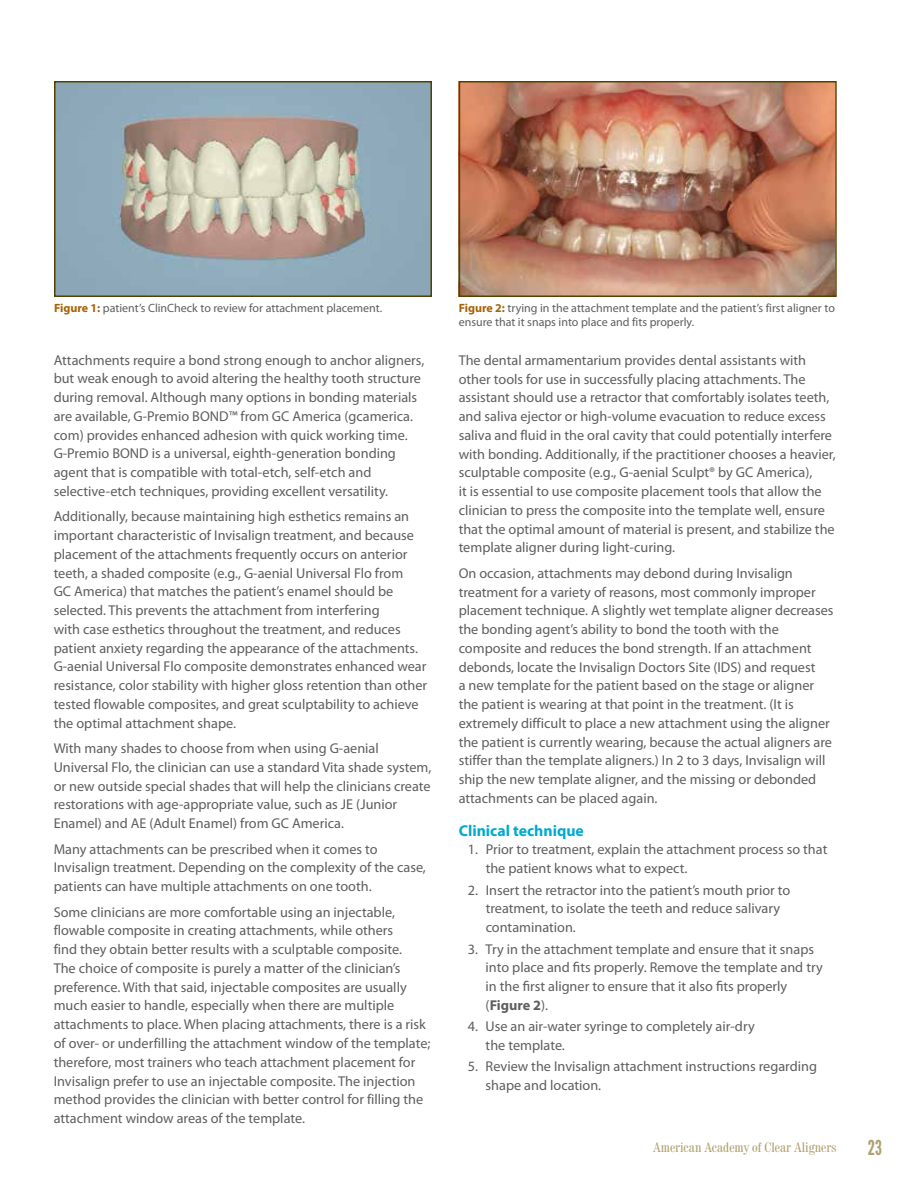
<style>
.page{position:relative;width:918px;height:1188px;background:#fff}
.page>*{position:absolute;margin:0;border:0;box-sizing:border-box;transform-origin:0 0}
.t1{font:20.55px "League Gothic";color:#b1a170}
.t2{font:700 15.75px "Myriad Pro";color:#00aad1}
.t3{font:14.25px/18.8px "Myriad Pro";color:#5d5e5e}
.t4{font:13.5px "Century 725 Condensed BT";color:#b1a170}
.t5{font:12px/14.2px "Myriad Pro";color:#5d5e5e}
.s1{font-weight:700;color:#a76207}
.s2{font-weight:700}
</style>
<div class="page">
<img style="left:57px;top:84px;width:372px;height:210px">
<div style="left:54px;top:81px;width:378px;height:216px;border:2px solid #534100"></div>
<img style="left:462px;top:84px;width:372px;height:210px">
<div style="left:459px;top:81px;width:378px;height:216px;border:2px solid #534100"></div>
<p class="t5" style="left:54px;top:301px;width:330px"><span class="s1">Figure 1:</span> patient’s ClinCheck to review for attachment placement.</p>
<p class="t5" style="left:459px;top:301px;width:378px"><span class="s1">Figure 2:</span> trying in the attachment template and the patient’s first aligner to ensure that it snaps into place and fits properly.</p>
<p class="t3" style="left:54px;top:350px;width:372px">Attachments require a bond strong enough to anchor aligners, but weak enough to avoid altering the healthy tooth structure during removal. Although many options in bonding materials are available, G-Premio BOND™ from GC America (gcamerica. com) provides enhanced adhesion with quick working time.<br>G-Premio BOND is a universal, eighth-generation bonding agent that is compatible with total-etch, self-etch and selective-etch techniques, providing excellent versatility.</p>
<p class="t3" style="left:54px;top:507px;width:375px">Additionally, because maintaining high esthetics remains an important characteristic of Invisalign treatment, and because placement of the attachments frequently occurs on anterior teeth, a shaded composite (e.g., G-aenial Universal Flo from<br>GC America) that matches the patient’s enamel should be selected. This prevents the attachment from interfering<br>with case esthetics throughout the treatment, and reduces patient anxiety regarding the appearance of the attachments.<br>G-aenial Universal Flo composite demonstrates enhanced wear resistance, color stability with higher gloss retention than other tested flowable composites, and great sculptability to achieve the optimal attachment shape.</p>
<p class="t3" style="left:54px;top:739px;width:379px">With many shades to choose from when using G-aenial Universal Flo, the clinician can use a standard Vita shade system, or new outside special shades that will help the clinicians create restorations with age-appropriate value, such as JE (Junior Enamel) and AE (Adult Enamel) from GC America.</p>
<p class="t3" style="left:54px;top:839px;width:374px">Many attachments can be prescribed when it comes to<br>Invisalign treatment. Depending on the complexity of the case, patients can have multiple attachments on one tooth.</p>
<p class="t3" style="left:54px;top:902px;width:378px">Some clinicians are more comfortable using an injectable, flowable composite in creating attachments, while others<br>find they obtain better results with a sculptable composite.<br>The choice of composite is purely a matter of the clinician’s preference. With that said, injectable composites are usually much easier to handle, especially when there are multiple attachments to place. When placing attachments, there is a risk of over- or underfilling the attachment window of the template; therefore, most trainers who teach attachment placement for Invisalign prefer to use an injectable composite. The injection method provides the clinician with better control for filling the attachment window areas of the template.</p>
<p class="t3" style="left:459px;top:350px;width:379px">The dental armamentarium provides dental assistants with other tools for use in successfully placing attachments. The assistant should use a retractor that comfortably isolates teeth, and saliva ejector or high-volume evacuation to reduce excess saliva and fluid in the oral cavity that could potentially interfere with bonding. Additionally, if the practitioner chooses a heavier, sculptable composite (e.g., G-aenial Sculpt® by GC America),<br>it is essential to use composite placement tools that allow the clinician to press the composite into the template well, ensure that the optimal amount of material is present, and stabilize the template aligner during light-curing.</p>
<p class="t3" style="left:459px;top:563px;width:376px">On occasion, attachments may debond during Invisalign treatment for a variety of reasons, most commonly improper placement technique. A slightly wet template aligner decreases the bonding agent’s ability to bond the tooth with the composite and reduces the bond strength. If an attachment debonds, locate the Invisalign Doctors Site (IDS) and request<br>a new template for the patient based on the stage or aligner the patient is wearing at that point in the treatment. (It is extremely difficult to place a new attachment using the aligner the patient is currently wearing, because the actual aligners are stiffer than the template aligners.) In 2 to 3 days, Invisalign will ship the new template aligner, and the missing or debonded attachments can be placed again.</p>
<p class="t2" style="left:459px;top:820px;width:127px">Clinical technique</p>
<p class="t3" style="left:486px;top:840px;width:343px;text-indent:-18px">1. Prior to treatment, explain the attachment process so that the patient knows what to expect.</p>
<p class="t3" style="left:486px;top:880px;width:306px;text-indent:-18px">2. Insert the retractor into the patient’s mouth prior to treatment, to isolate the teeth and reduce salivary contamination.</p>
<p class="t3" style="left:486px;top:939px;width:339px;text-indent:-18px">3. Try in the attachment template and ensure that it snaps into place and fits properly. Remove the template and try in the first aligner to ensure that it also fits properly (<span class="s2">Figure 2</span>).</p>
<p class="t3" style="left:486px;top:1017px;width:271px;text-indent:-18px">4. Use an air-water syringe to completely air-dry the template.</p>
<p class="t3" style="left:486px;top:1057px;width:333px;text-indent:-18px">5. Review the Invisalign attachment instructions regarding shape and location.</p>
<p class="t4" style="left:653px;top:1139px;width:185px">American Academy of Clear Aligners</p>
<h1 class="t1" style="left:868px;top:1135px;width:16px">23</h1>
</div>
